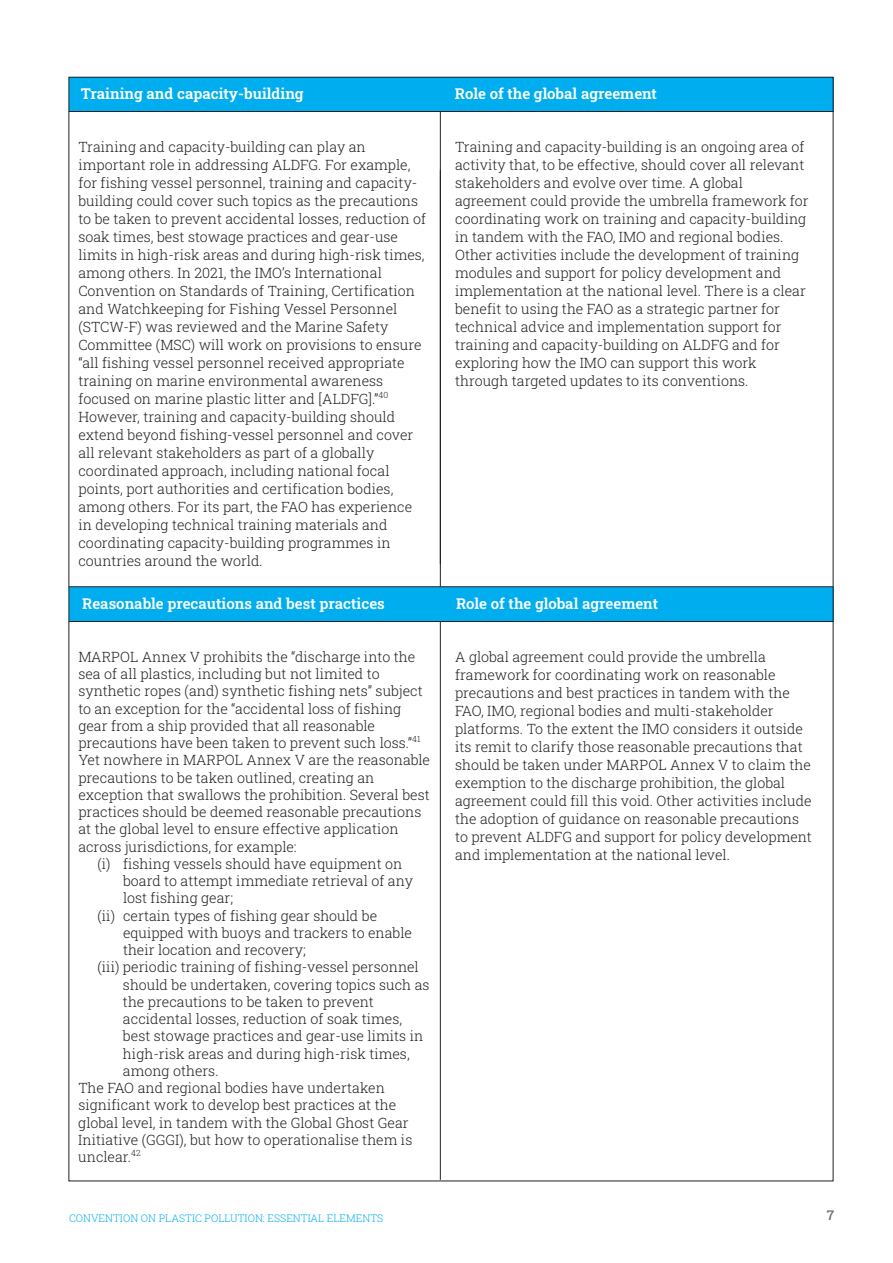
<style>
.page{position:relative;width:893px;height:1263px;background:#fff}
.page>*{position:absolute;margin:0;border:0;box-sizing:border-box;transform-origin:0 0}
.t1{font:600 15px "Roboto Slab";color:#fff}
.t2{font:300 14.25px/18px "Roboto Slab";color:#231f20}
.t3{font:500 13.5px "Roboto Slab";color:#6c6d70}
.t4{font:300 10.5px "Roboto Slab";color:#00aeef}
</style>
<div class="page">
<div style="left:69px;top:77px;width:764px;height:34px;background:#00aeef"></div>
<hr style="left:69px;top:111px;width:764px;height:1px;background:#231f20">
<hr style="left:440px;top:112px;width:1px;height:452px;background:#231f20">
<div style="left:69px;top:587px;width:764px;height:34px;background:#00aeef"></div>
<hr style="left:69px;top:586px;width:764px;height:1px;background:#231f20">
<hr style="left:69px;top:621px;width:764px;height:1px;background:#231f20">
<hr style="left:440px;top:170px;width:1px;height:416px;background:#231f20">
<hr style="left:440px;top:622px;width:1px;height:558px;background:#231f20">
<p class="t1" style="left:81px;top:85px;width:224px">Training and capacity-building</p>
<p class="t1" style="left:455px;top:85px;width:203px">Role of the global agreement</p>
<p class="t2" style="left:78px;top:138px;width:349px">Training and capacity-building can play an important role in addressing ALDFG. For example, for fishing vessel personnel, training and capacity&shy;building could cover such topics as the precautions to be taken to prevent accidental losses, reduction of soak times, best stowage practices and gear-use limits in high-risk areas and during high-risk times, among others. In 2021, the IMO’s International Convention on Standards of Training, Certification and Watchkeeping for Fishing Vessel Personnel (STCW-F) was reviewed and the Marine Safety Committee (MSC) will work on provisions to ensure “all fishing vessel personnel received appropriate training on marine environmental awareness focused on marine plastic litter and [ALDFG].”<sup>40<br></sup>However, training and capacity-building should extend beyond fishing-vessel personnel and cover all relevant stakeholders as part of a globally coordinated approach, including national focal points, port authorities and certification bodies, among others. For its part, the FAO has experience in developing technical training materials and coordinating capacity-building programmes in countries around the world.</p>
<p class="t2" style="left:455px;top:138px;width:355px">Training and capacity-building is an ongoing area of activity that, to be effective, should cover all relevant stakeholders and evolve over time. A global agreement could provide the umbrella framework for coordinating work on training and capacity-building in tandem with the FAO, IMO and regional bodies.<br>Other activities include the development of training modules and support for policy development and implementation at the national level. There is a clear benefit to using the FAO as a strategic partner for technical advice and implementation support for training and capacity-building on ALDFG and for exploring how the IMO can support this work through targeted updates to its conventions.</p>
<p class="t1" style="left:82px;top:595px;width:304px">Reasonable precautions and best practices</p>
<p class="t1" style="left:456px;top:595px;width:203px">Role of the global agreement</p>
<p class="t2" style="left:78px;top:648px;width:338px">MARPOL Annex V prohibits the “discharge into the</p>
<p class="t2" style="left:78px;top:665px;width:303px">sea of all plastics, including but not limited to</p>
<p class="t2" style="left:78px;top:682px;width:346px">synthetic ropes (and) synthetic fishing nets” subject</p>
<p class="t2" style="left:78px;top:700px;width:324px">to an exception for the “accidental loss of fishing</p>
<p class="t2" style="left:78px;top:717px;width:298px">gear from a ship provided that all reasonable</p>
<p class="t2" style="left:78px;top:734px;width:344px">precautions have been taken to prevent such loss.”<sup>41</sup></p>
<p class="t2" style="left:78px;top:751px;width:353px">Yet nowhere in MARPOL Annex V are the reasonable</p>
<p class="t2" style="left:78px;top:769px;width:298px">precautions to be taken outlined, creating an</p>
<p class="t2" style="left:78px;top:786px;width:353px">exception that swallows the prohibition. Several best</p>
<p class="t2" style="left:78px;top:803px;width:345px">practices should be deemed reasonable precautions</p>
<p class="t2" style="left:78px;top:820px;width:322px">at the global level to ensure effective application</p>
<p class="t2" style="left:78px;top:838px;width:220px">across jurisdictions, for example:</p>
<p class="t2" style="left:97px;top:855px;width:306px">(i) fishing vessels should have equipment on</p>
<p class="t2" style="left:123px;top:872px;width:291px">board to attempt immediate retrieval of any</p>
<p class="t2" style="left:123px;top:889px;width:112px">lost fishing gear;</p>
<p class="t2" style="left:97px;top:907px;width:281px">(ii) certain types of fishing gear should be</p>
<p class="t2" style="left:123px;top:924px;width:290px">equipped with buoys and trackers to enable</p>
<p class="t2" style="left:123px;top:941px;width:184px">their location and recovery;</p>
<p class="t2" style="left:97px;top:958px;width:323px">(iii) periodic training of fishing-vessel personnel</p>
<p class="t2" style="left:123px;top:976px;width:308px">should be undertaken, covering topics such as</p>
<p class="t2" style="left:123px;top:993px;width:252px">the precautions to be taken to prevent</p>
<p class="t2" style="left:123px;top:1010px;width:281px">accidental losses, reduction of soak times,</p>
<p class="t2" style="left:123px;top:1027px;width:302px">best stowage practices and gear-use limits in</p>
<p class="t2" style="left:123px;top:1045px;width:288px">high-risk areas and during high-risk times,</p>
<p class="t2" style="left:123px;top:1062px;width:97px">among others.</p>
<p class="t2" style="left:78px;top:1079px;width:308px">The FAO and regional bodies have undertaken</p>
<p class="t2" style="left:78px;top:1096px;width:319px">significant work to develop best practices at the</p>
<p class="t2" style="left:78px;top:1114px;width:332px">global level, in tandem with the Global Ghost Gear</p>
<p class="t2" style="left:78px;top:1131px;width:336px">Initiative (GGGI), but how to operationalise them is</p>
<p class="t2" style="left:78px;top:1148px;width:64px">unclear.<sup>42</sup></p>
<p class="t2" style="left:455px;top:648px;width:358px">A global agreement could provide the umbrella framework for coordinating work on reasonable precautions and best practices in tandem with the FAO, IMO, regional bodies and multi-stakeholder platforms. To the extent the IMO considers it outside its remit to clarify those reasonable precautions that should be taken under MARPOL Annex V to claim the exemption to the discharge prohibition, the global agreement could fill this void. Other activities include the adoption of guidance on reasonable precautions to prevent ALDFG and support for policy development and implementation at the national level.</p>
<p class="t4" style="left:69px;top:1212px;width:316px">CONVENTION ON PLASTIC POLLUTION: ESSENTIAL ELEMENTS</p>
<p class="t3" style="left:827px;top:1208px;width:9px">7</p>
</div>
